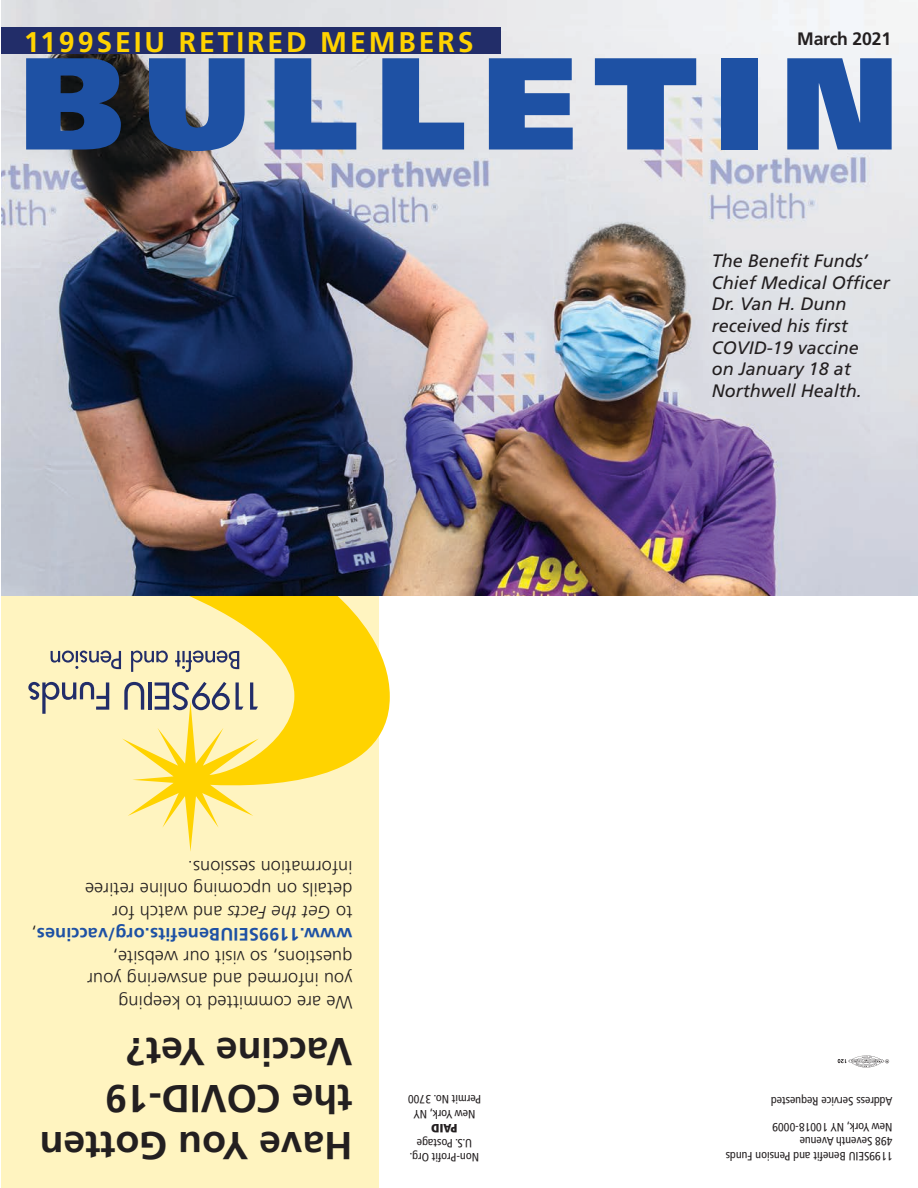
<style>
.page{position:relative;width:918px;height:1188px;background:#fff}
.page>*{position:absolute;margin:0;border:0;box-sizing:border-box;transform-origin:0 0}
.t1{font:900 130.8px "Frutiger";letter-spacing:.12em;color:#1e51a4;scale:1.05 1}
.t2{font:700 39px/46.8px "Frutiger";color:#231f20}
.t3{font:700 28.5px "Frutiger";letter-spacing:.1em;color:#ffd300}
.t4{font:300 18px/22.5px "Frutiger";letter-spacing:.01em;color:#231f20}
.t5{font:italic 18px/21.6px "Frutiger";color:#231f20}
.t6{font:700 18px "Frutiger";letter-spacing:-.01em;color:#231f20}
.t7{font:condensed 12px/14.4px "Frutiger";color:#231f20}
.s1{font-weight:700;color:#1e51a4}
.s2{font-style:italic}
.s3{font-weight:900}
</style>
<div class="page">
<div style="left:2px;top:568px;width:378px;height:620px;background:#fff4c0"></div>
<svg style="left:122px;top:595px;width:268px;height:257px"></svg>
<svg style="left:250px;top:682px;width:8px;height:28px"></svg>
<svg style="left:236px;top:682px;width:7px;height:28px"></svg>
<svg style="left:155px;top:682px;width:75px;height:28px"></svg>
<hr style="left:148px;top:682px;width:4px;height:28px;background:#222d69">
<svg style="left:124px;top:682px;width:20px;height:28px"></svg>
<svg style="left:28px;top:682px;width:81px;height:32px"></svg>
<svg style="left:175px;top:651px;width:64px;height:21px"></svg>
<svg style="left:131px;top:651px;width:37px;height:21px"></svg>
<svg style="left:51px;top:651px;width:70px;height:18px"></svg>
<img style="left:2px;top:0;width:916px;height:595px">
<div style="left:2px;top:27px;width:499px;height:27px;background:#222d69"></div>
<svg style="left:838px;top:1056px;width:51px;height:11px"></svg>
<p class="t3" style="left:24px;top:25px;width:451px">1199SEIU RETIRED MEMBERS</p>
<p class="t6" style="left:797px;top:28px;width:96px">March 2021</p>
<p class="t1" style="left:19px;top:24px;width:838px">BULLETIN</p>
<p class="t4" style="left:352px;top:1013px;width:322px;rotate:-180deg">We are committed to keeping<br>you informed and answering your questions, so visit our website, <span class="s1">www.1199SEIUBenefits.org/vaccines</span>, to <span class="s2">Get the Facts</span> and watch for<br>details on upcoming online retiree information sessions.</p>
<p class="t2" style="left:352px;top:1169px;width:314px;rotate:-180deg">Have You Gotten the COVID-19<br>Vaccine Yet?</p>
<p class="t7" style="left:481px;top:1164px;width:75px;text-align:center;rotate:-180deg">Non-Profit Org.<br>U.S. Postage<br><span class="s3">PAID<br></span>New York, NY<br>Permit No. 3700</p>
<p class="t5" style="left:712px;top:250px;width:180px">The Benefit Funds’<br>Chief Medical Officer<br>Dr. Van H. Dunn received his first<br>COVID-19 vaccine<br>on January 18 at<br>Northwell Health.</p>
<p class="t7" style="left:892px;top:1108px;width:123px;rotate:-180deg">Address Service Requested</p>
<p class="t7" style="left:892px;top:1163px;width:168px;rotate:-180deg">1199SEIU Benefit and Pension Funds<br>498 Seventh Avenue<br>New York, NY 10018-0009</p>
</div>
